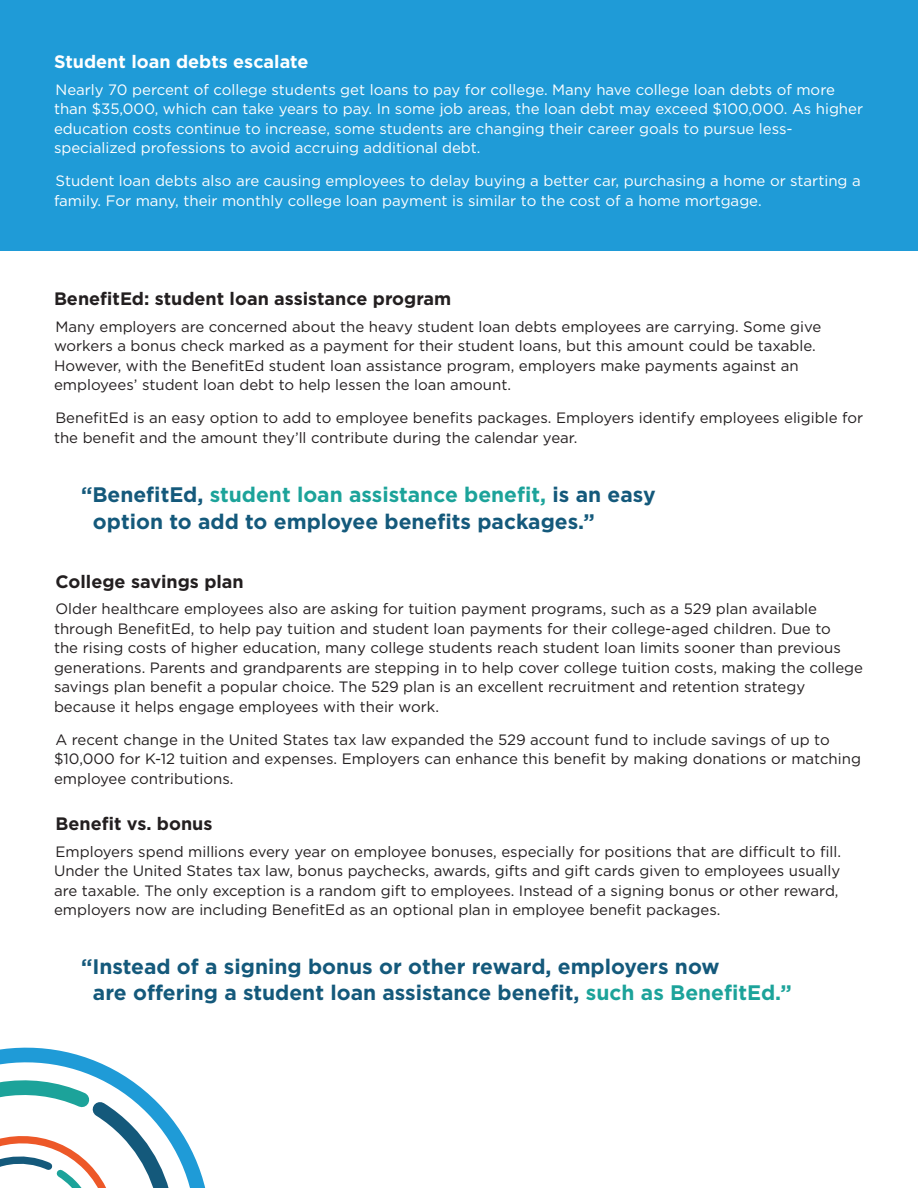
<style>
.page{position:relative;width:918px;height:1188px;background:#fff}
.page>*{position:absolute;margin:0;border:0;box-sizing:border-box;transform-origin:0 0}
.t1{font:700 21px/27px "Gotham";color:#14597b}
.t2{font:700 18px "Gotham";color:#231f20}
.t3{font:700 18px "Gotham";color:#fff}
.t4{font:15px/19.5px "Gotham";color:#231f20}
.t5{font:15px/19.5px "Gotham";color:#fff}
.s1{color:#1ca39a}
</style>
<div class="page">
<div style="left:0;top:0;width:918px;height:251px;background:#1f9bd7"></div>
<svg style="left:0;top:1047px;width:206px;height:141px"></svg>
<p class="t3" style="left:54px;top:50px;width:256px">Student loan debts escalate</p>
<p class="t5" style="left:54px;top:79px;width:811px">Nearly 70 percent of college students get loans to pay for college. Many have college loan debts of more than $35,000, which can take years to pay. In some job areas, the loan debt may exceed $100,000. As higher education costs continue to increase, some students are changing their career goals to pursue less&shy;specialized professions to avoid accruing additional debt.</p>
<p class="t5" style="left:54px;top:171px;width:808px">Student loan debts also are causing employees to delay buying a better car, purchasing a home or starting a family. For many, their monthly college loan payment is similar to the cost of a home mortgage.</p>
<p class="t2" style="left:54px;top:287px;width:399px">BenefitEd: student loan assistance program</p>
<p class="t4" style="left:54px;top:316px;width:769px">Many employers are concerned about the heavy student loan debts employees are carrying. Some give workers a bonus check marked as a payment for their student loans, but this amount could be taxable.<br>However, with the BenefitEd student loan assistance program, employers make payments against an employees’ student loan debt to help lessen the loan amount.</p>
<p class="t4" style="left:54px;top:408px;width:811px">BenefitEd is an easy option to add to employee benefits packages. Employers identify employees eligible for the benefit and the amount they’ll contribute during the calendar year.</p>
<h1 class="t1" style="left:93px;top:481px;width:564px;text-indent:-12px">“BenefitEd, <span class="s1">student loan assistance benefit,</span> is an easy option to add to employee benefits packages.”</h1>
<p class="t2" style="left:56px;top:570px;width:190px">College savings plan</p>
<p class="t4" style="left:54px;top:599px;width:811px">Older healthcare employees also are asking for tuition payment programs, such as a 529 plan available through BenefitEd, to help pay tuition and student loan payments for their college-aged children. Due to<br>the rising costs of higher education, many college students reach student loan limits sooner than previous generations. Parents and grandparents are stepping in to help cover college tuition costs, making the college savings plan benefit a popular choice. The 529 plan is an excellent recruitment and retention strategy because it helps engage employees with their work.</p>
<p class="t4" style="left:54px;top:730px;width:808px">A recent change in the United States tax law expanded the 529 account fund to include savings of up to $10,000 for K-12 tuition and expenses. Employers can enhance this benefit by making donations or matching employee contributions.</p>
<p class="t2" style="left:56px;top:812px;width:159px">Benefit vs. bonus</p>
<p class="t4" style="left:54px;top:841px;width:789px">Employers spend millions every year on employee bonuses, especially for positions that are difficult to fill.<br>Under the United States tax law, bonus paychecks, awards, gifts and gift cards given to employees usually are taxable. The only exception is a random gift to employees. Instead of a signing bonus or other reward, employers now are including BenefitEd as an optional plan in employee benefit packages.</p>
<h1 class="t1" style="left:93px;top:954px;width:700px;line-height:25.5px;text-indent:-12px">“Instead of a signing bonus or other reward, employers now<br>are offering a student loan assistance benefit, <span class="s1">such as BenefitEd.”</span></h1>
</div>
